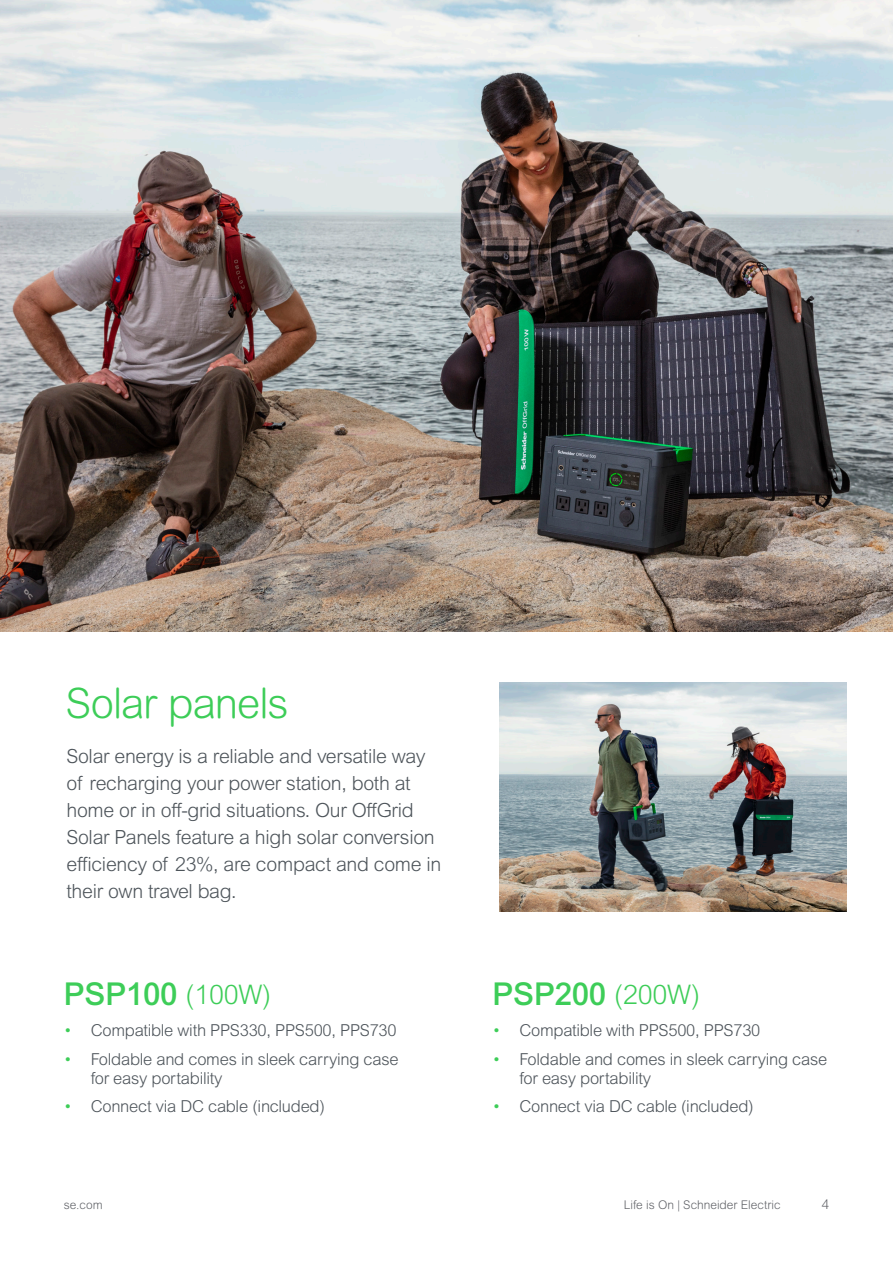
<style>
.page{position:relative;width:893px;height:1263px;background:#fff}
.page>*{position:absolute;margin:0;border:0;box-sizing:border-box;transform-origin:0 0}
.H1_Headline{font:300 42px "Arial Rounded MT Pro";letter-spacing:-.025em;color:#3dcd58}
.H1_Headline-2{font:500 31.5px "Arial MT Pro";letter-spacing:-.01em;color:#3dcd58}
.Subhead_Style_03{font:300 19.5px/27px "Arial MT Pro";letter-spacing:-.015em;color:#4d545a}
.t1{font:300 16.5px/19px "Arial MT Pro";letter-spacing:-.015em;color:#4d545a}
.Page_number{font:300 13.5px "Arial MT Std";color:#626469}
.url___LiO_footer{font:300 12px "Arial Rounded MT Pro";color:#626469}
.s1{font-weight:300;font-size:27px}
.s2{color:#3dcd58}
</style>
<div class="page">
<img style="left:0;top:0;width:893px;height:631px">
<img style="left:500px;top:682px;width:347px;height:229px">
<p class="H1_Headline" style="left:66px;top:679px;width:224px">Solar panels</p>
<p class="Subhead_Style_03" style="left:66px;top:743px;width:376px">Solar energy is a reliable and versatile way of recharging your power station, both at home or in off-grid situations. Our OffGrid Solar Panels feature a high solar conversion efficiency of 23%, are compact and come in their own travel bag.</p>
<p class="H1_Headline-2" style="left:64px;top:976px;width:209px">PSP100 <span class="s1">(100W)</span></p>
<p class="H1_Headline-2" style="left:493px;top:976px;width:209px">PSP200 <span class="s1">(200W)</span></p>
<p class="t1" style="left:64px;top:1021px;width:334px"><span class="s2">•</span> Compatible with PPS330, PPS500, PPS730</p>
<p class="t1" style="left:91px;top:1049px;width:309px;text-indent:-27px"><span class="s2">•</span> Foldable and comes in sleek carrying case for easy portability</p>
<p class="t1" style="left:64px;top:1097px;width:263px"><span class="s2">•</span> Connect via DC cable (included)</p>
<p class="t1" style="left:492px;top:1021px;width:269px"><span class="s2">•</span> Compatible with PPS500, PPS730</p>
<p class="t1" style="left:519px;top:1049px;width:309px;text-indent:-27px"><span class="s2">•</span> Foldable and comes in sleek carrying case for easy portability</p>
<p class="t1" style="left:492px;top:1097px;width:263px"><span class="s2">•</span> Connect via DC cable (included)</p>
<p class="url___LiO_footer" style="left:64px;top:1198px;width:40px">se.com</p>
<p class="url___LiO_footer" style="left:624px;top:1198px;width:158px">Life is On | Schneider Electric</p>
<p class="Page_number" style="left:822px;top:1197px;width:9px">4</p>
</div>
